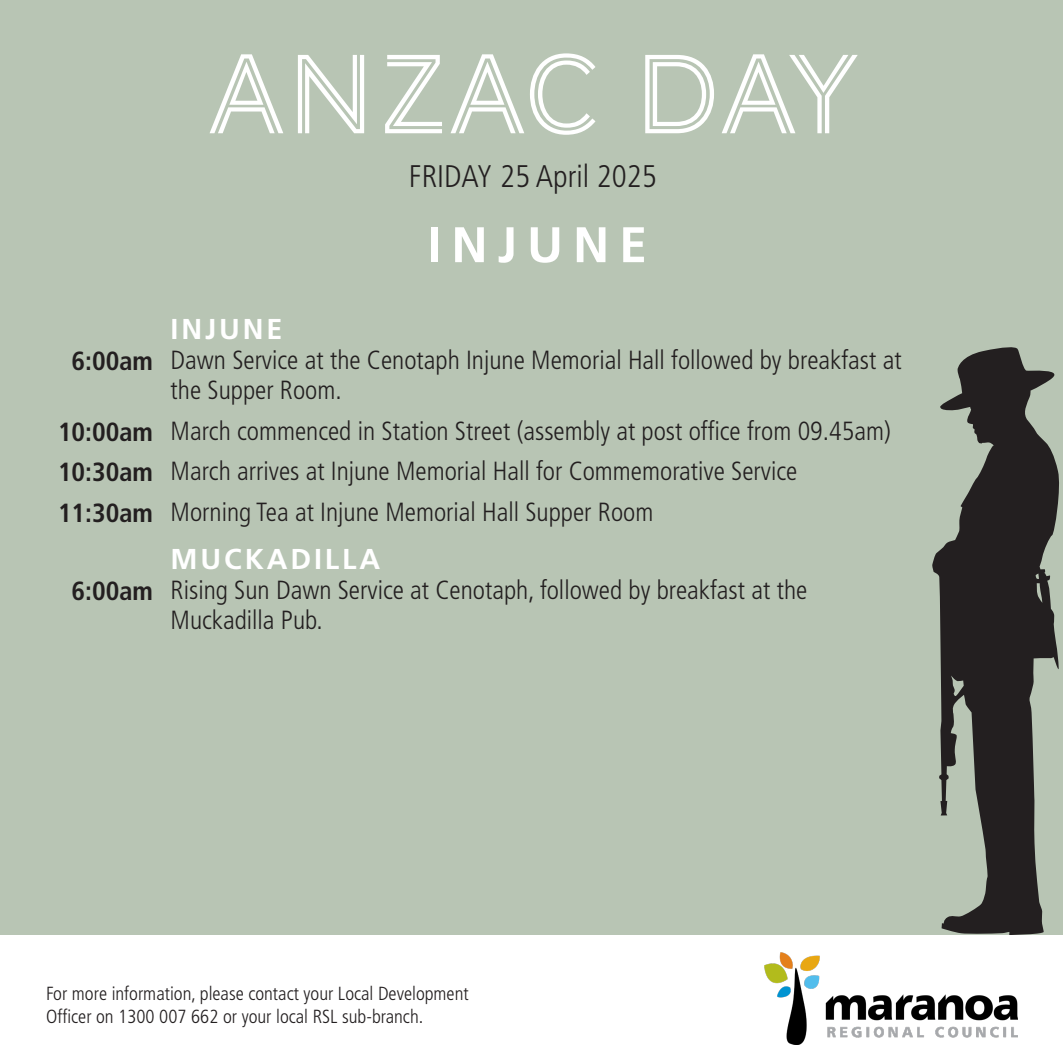
<style>
.page{position:relative;width:1063px;height:1063px;background:#fff}
.page>*{position:absolute;margin:0;border:0;box-sizing:border-box;transform-origin:0 0}
.t1{font:116.25px "AW Conqueror Std Inline";color:#fff}
.Location_Heading{font:700 50px "Frutiger LT Std";letter-spacing:.2em;color:#fff}
.t2{font:300 condensed 31.25px "Frutiger LT Std";color:#231f20}
.Location_Minor_Heading{font:700 28.75px "Frutiger LT Std";letter-spacing:.1em;color:#fff}
.Details_paragraph{font:300 condensed 26.25px/30px "Frutiger LT Std";color:#231f20}
.Time{font:700 condensed 26.25px "Frutiger LT Std";color:#231f20}
.t3{font:300 condensed 19px/22.8px "Frutiger LT Std";color:#231f20}
</style>
<div class="page">
<div style="left:0;top:0;width:1063px;height:935px;background:#b8c5b4"></div>
<svg style="left:932px;top:346px;width:131px;height:589px;background:#5e615a"></svg>
<img style="left:764px;top:952px;width:253px;height:92px">
<p class="t1" style="left:207px;top:31px;width:655px">ANZAC DAY</p>
<p class="t2" style="left:409px;top:159px;width:249px">FRIDAY 25 April 2025</p>
<p class="Location_Heading" style="left:428px;top:215px;width:221px">INJUNE</p>
<p class="Time" style="left:72px;top:346px;width:83px">6:00am</p>
<p class="Time" style="left:58px;top:416px;width:96px">10:00am</p>
<p class="Time" style="left:58px;top:457px;width:96px">10:30am</p>
<p class="Time" style="left:58px;top:497px;width:96px">11:30am</p>
<p class="Time" style="left:72px;top:576px;width:83px">6:00am</p>
<p class="Location_Minor_Heading" style="left:171px;top:312px;width:113px">INJUNE</p>
<p class="Details_paragraph" style="left:171px;top:345px;width:733px">Dawn Service at the Cenotaph Injune Memorial Hall followed by breakfast at the Supper Room.</p>
<p class="Details_paragraph" style="left:171px;top:416px;width:722px">March commenced in Station Street (assembly at post office from 09.45am)</p>
<p class="Details_paragraph" style="left:171px;top:456px;width:628px">March arrives at Injune Memorial Hall for Commemorative Service</p>
<p class="Details_paragraph" style="left:171px;top:497px;width:484px">Morning Tea at Injune Memorial Hall Supper Room</p>
<p class="Location_Minor_Heading" style="left:171px;top:542px;width:211px">MUCKADILLA</p>
<p class="Details_paragraph" style="left:171px;top:575px;width:638px">Rising Sun Dawn Service at Cenotaph, followed by breakfast at the<br>Muckadilla Pub.</p>
<p class="t3" style="left:46px;top:982px;width:424px">For more information, please contact your Local Development<br>Officer on 1300 007 662 or your local RSL sub-branch.</p>
</div>
